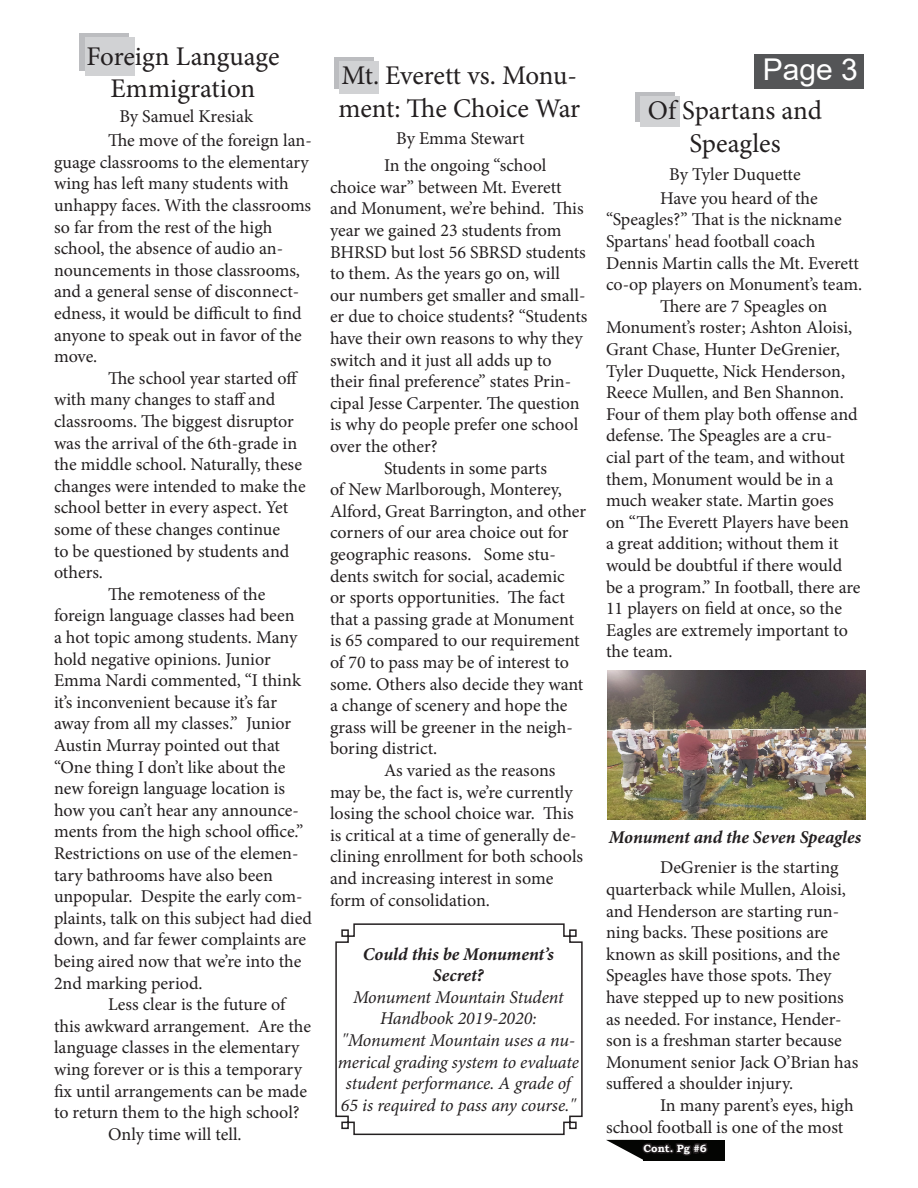
<style>
.page{position:relative;width:918px;height:1188px;background:#fff}
.page>*{position:absolute;margin:0;border:0;box-sizing:border-box;transform-origin:0 0}
.t1{font:30px "Arial";color:#fff}
.t2{font:27px/32.4px "Minion Pro";letter-spacing:-.005em;color:#231f20;text-align:center}
.t3{font:18px/21.6px "Minion Pro";letter-spacing:-.005em;color:#231f20}
.t4{font:italic 18px/21.6px "Minion Pro";letter-spacing:-.01em;color:#231f20;text-align:center}
.t5{font:italic 700 18px/21.6px "Minion Pro";letter-spacing:-.005em;color:#231f20;text-align:center}
.t6{font:700 10.5px "Bookman Old Style";color:#fff}
</style>
<div class="page">
<div style="left:754px;top:54px;width:110px;height:34px;background:#545557"></div>
<svg style="left:335px;top:923px;width:248px;height:213px"></svg>
<img style="left:608px;top:670px;width:258px;height:149px">
<div style="left:643px;top:1140px;width:82px;height:20px;background:#040503"></div>
<svg style="left:606px;top:1140px;width:102px;height:20px"></svg>
<div style="left:80px;top:33px;width:49px;height:37px;background:#bcbdc0"></div>
<div style="left:85px;top:37px;width:50px;height:39px;background:#d1d2d4"></div>
<div style="left:334px;top:57px;width:40px;height:32px;background:#bcbdc0"></div>
<div style="left:339px;top:61px;width:40px;height:32px;background:#d1d2d4"></div>
<div style="left:635px;top:92px;width:40px;height:30px;background:#bcbdc0"></div>
<div style="left:640px;top:96px;width:40px;height:31px;background:#d1d2d4"></div>
<p class="t2" style="left:86px;top:40px;width:195px">Foreign Language<br>Emmigration</p>
<p class="t3" style="left:119px;top:106px;width:135px">By Samuel Kresiak</p>
<p class="t3" style="left:54px;top:130px;width:259px;text-indent:54px">The move of the foreign lan&shy;guage classrooms to the elementary wing has left many students with unhappy faces. With the classrooms so far from the rest of the high school, the absence of audio an&shy;nouncements in those classrooms, and a general sense of disconnect&shy;edness, it would be difficult to find anyone to speak out in favor of the move.</p>
<p class="t3" style="left:54px;top:367px;width:253px;text-indent:54px">The school year started off with many changes to staff and classrooms. The biggest disruptor was the arrival of the 6th-grade in the middle school. Naturally, these changes were intended to make the school better in every aspect. Yet some of these changes continue<br>to be questioned by students and others.</p>
<p class="t3" style="left:54px;top:583px;width:259px;text-indent:54px">The remoteness of the foreign language classes had been<br>a hot topic among students. Many hold negative opinions. Junior<br>Emma Nardi commented, “I think it’s inconvenient because it’s far away from all my classes.” Junior<br>Austin Murray pointed out that “One thing I don’t like about the new foreign language location is how you can’t hear any announce&shy;ments from the high school office.”<br>Restrictions on use of the elemen&shy;tary bathrooms have also been unpopular. Despite the early com&shy;plaints, talk on this subject had died down, and far fewer complaints are being aired now that we’re into the<br>2nd marking period.</p>
<p class="t3" style="left:108px;top:994px;width:179px">Less clear is the future of</p>
<p class="t3" style="left:54px;top:1015px;width:259px">this awkward arrangement. Are the</p>
<p class="t3" style="left:54px;top:1037px;width:247px">language classes in the elementary</p>
<p class="t3" style="left:54px;top:1059px;width:250px">wing forever or is this a temporary</p>
<p class="t3" style="left:54px;top:1080px;width:255px">fix until arrangements can be made</p>
<p class="t3" style="left:54px;top:1102px;width:247px">to return them to the high school?</p>
<p class="t3" style="left:108px;top:1123px;width:135px">Only time will tell.</p>
<p class="t2" style="left:338px;top:59px;width:243px;text-align:left">Mt. Everett vs. Monu&shy;ment: The Choice War</p>
<p class="t3" style="left:396px;top:128px;width:130px">By Emma Stewart</p>
<p class="t3" style="left:330px;top:155px;width:259px;text-indent:54px">In the ongoing “school choice war” between Mt. Everett and Monument, we’re behind. This year we gained 23 students from<br>BHRSD but lost 56 SBRSD students to them. As the years go on, will our numbers get smaller and small&shy;er due to choice students? “Students have their own reasons to why they switch and it just all adds up to their final preference” states Prin&shy;cipal Jesse Carpenter. The question is why do people prefer one school over the other?</p>
<p class="t3" style="left:330px;top:457px;width:258px;text-indent:54px">Students in some parts<br>of New Marlborough, Monterey,<br>Alford, Great Barrington, and other corners of our area choice out for geographic reasons. Some stu&shy;dents switch for social, academic<br>or sports opportunities. The fact that a passing grade at Monument is 65 compared to our requirement of 70 to pass may be of interest to some. Others also decide they want a change of scenery and hope the grass will be greener in the neigh&shy;boring district.</p>
<p class="t3" style="left:330px;top:759px;width:255px;text-indent:54px">As varied as the reasons may be, the fact is, we’re currently losing the school choice war. This is critical at a time of generally de&shy;clining enrollment for both schools and increasing interest in some form of consolidation.</p>
<p class="t5" style="left:363px;top:943px;width:192px">Could this be Monument’s<br>Secret?</p>
<p class="t4" style="left:353px;top:986px;width:212px">Monument Mountain Student<br>Handbook 2019-2020:</p>
<p class="t4" style="left:338px;top:1029px;width:243px">"Monument Mountain uses a nu&shy;merical grading system to evaluate student performance. A grade of<br>65 is required to pass any course."</p>
<p class="t1" style="left:763px;top:49px;width:97px">Page 3</p>
<p class="t2" style="left:648px;top:95px;width:176px">Of Spartans and<br>Speagles</p>
<p class="t3" style="left:669px;top:164px;width:133px">By Tyler Duquette</p>
<p class="t3" style="left:606px;top:187px;width:258px;text-indent:54px">Have you heard of the “Speagles?” That is the nickname<br>Spartans' head football coach<br>Dennis Martin calls the Mt. Everett co-op players on Monument’s team.</p>
<p class="t3" style="left:606px;top:295px;width:256px;text-indent:54px">There are 7 Speagles on<br>Monument’s roster; Ashton Aloisi,<br>Grant Chase, Hunter DeGrenier,<br>Tyler Duquette, Nick Henderson,<br>Reece Mullen, and Ben Shannon.<br>Four of them play both offense and defense. The Speagles are a cru&shy;cial part of the team, and without them, Monument would be in a much weaker state. Martin goes<br>on “The Everett Players have been a great addition; without them it would be doubtful if there would be a program.” In football, there are<br>11 players on field at once, so the<br>Eagles are extremely important to the team.</p>
<p class="t5" style="left:609px;top:826px;width:254px">Monument and the Seven Speagles</p>
<p class="t3" style="left:606px;top:857px;width:254px;text-indent:54px">DeGrenier is the starting quarterback while Mullen, Aloisi, and Henderson are starting run&shy;ning backs. These positions are known as skill positions, and the<br>Speagles have those spots. They have stepped up to new positions as needed. For instance, Hender&shy;son is a freshman starter because<br>Monument senior Jack O’Brian has suffered a shoulder injury.</p>
<p class="t3" style="left:606px;top:1095px;width:249px;text-indent:54px">In many parent’s eyes, high school football is one of the most</p>
<p class="t6" style="left:643px;top:1141px;width:65px">Cont. Pg #6</p>
</div>
